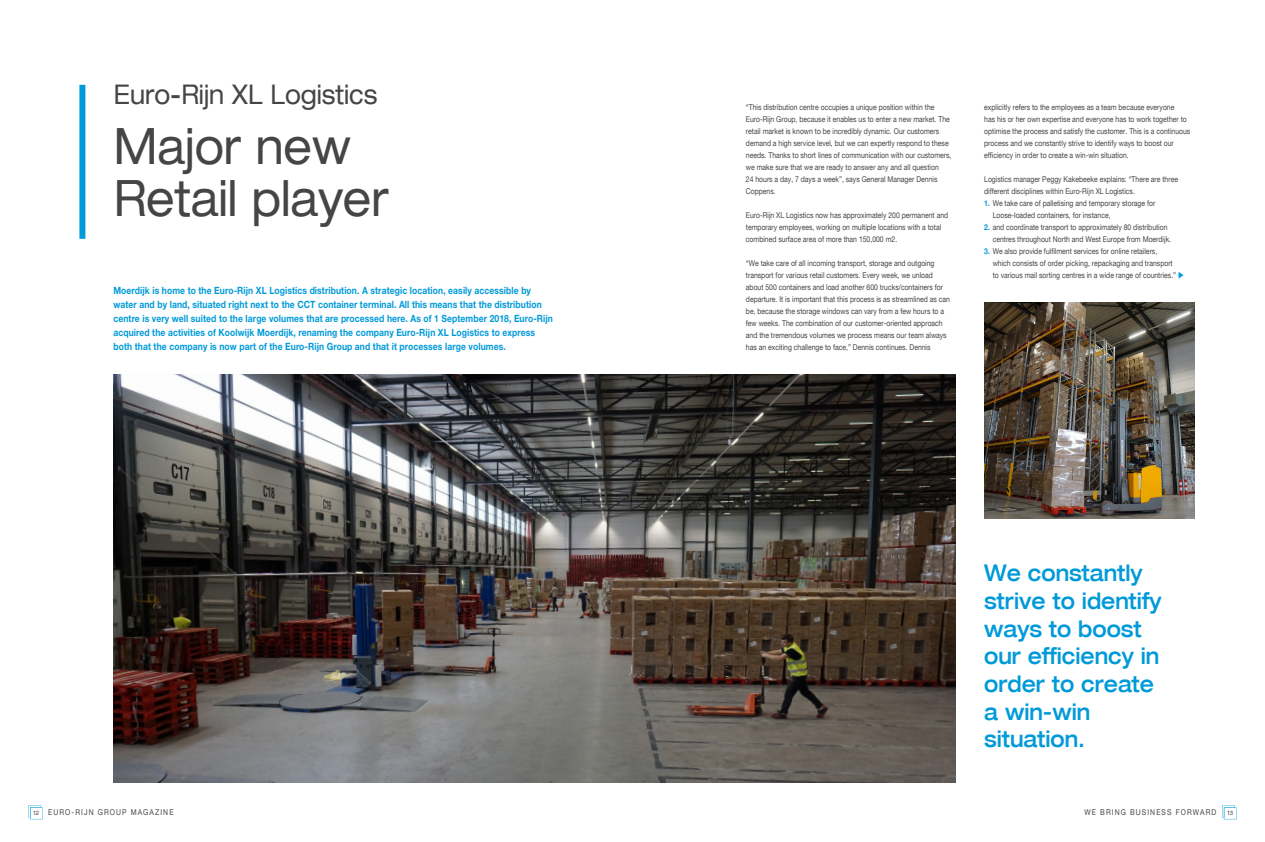
<style>
.page{position:relative;width:1265px;height:842px;background:#fff}
.page>*{position:absolute;margin:0;border:0;box-sizing:border-box;transform-origin:0 0}
.t1{font:50px "Helvetica Neue LT Regular 3";color:#454545;scale:.86 1}
.t2{font:27px "Helvetica Neue LT Regular 3";color:#454545;scale:.86 1}
.t3{font:23px/27.6px "Helvetica Neue LT Medium 2";color:#009ad9;scale:.86 1}
.t4{font:700 10px/14px "Helvetica Neue LT Std";letter-spacing:.01em;color:#009ad9;scale:.86 1}
.t5{font:8px/12px "Helvetica Neue CE";color:#454545;scale:.86 1}
.t6{font:8px "Helvetica Neue CE";letter-spacing:.16em;color:#454545;scale:.86 1}
.t7{font:6px "Helvetica Neue LT Regular 3";color:#454545;scale:.86 1}
.s1{font-family:"Helvetica Neue";font-weight:700;color:#009ad9}
.s2{color:#009ad9}
</style>
<div class="page">
<svg style="left:1222px;top:805px;width:14px;height:14px"></svg>
<svg style="left:28px;top:805px;width:15px;height:14px"></svg>
<div style="left:79px;top:85px;width:6px;height:154px;background:#009ad9"></div>
<img style="left:984px;top:302px;width:209px;height:216px">
<img style="left:113px;top:374px;width:842px;height:408px">
<p class="t2" style="left:114px;top:78px;width:308px">Euro-Rijn XL Logistics</p>
<p class="t1" style="left:114px;top:116px;width:277px">Major new</p>
<p class="t1" style="left:114px;top:168px;width:321px">Retail player</p>
<p class="t4" style="left:113px;top:283px;width:512px">Moerdijk is home to the Euro-Rijn XL Logistics distribution. A strategic location, easily accessible by water and by land, situated right next to the CCT container terminal. All this means that the distribution centre is very well suited to the large volumes that are processed here. As of 1 September 2018, Euro-Rijn acquired the activities of Koolwijk Moerdijk, renaming the company Euro-Rijn XL Logistics to express both that the company is now part of the Euro-Rijn Group and that it processes large volumes.</p>
<p class="t5" style="left:746px;top:101px;width:240px">“This distribution centre occupies a unique position within the Euro-Rijn Group, because it enables us to enter a new market. The retail market is known to be incredibly dynamic. Our customers demand a high service level, but we can expertly respond to these needs. Thanks to short lines of communication with our customers, we make sure that we are ready to answer any and all question<br>24 hours a day, 7 days a week”, says General Manager Dennis Coppens.</p>
<p class="t5" style="left:746px;top:209px;width:237px">Euro-Rijn XL Logistics now has approximately 200 permanent and temporary employees, working on multiple locations with a total combined surface area of more than 150,000 m2.</p>
<p class="t5" style="left:746px;top:257px;width:239px">“We take care of all incoming transport, storage and outgoing transport for various retail customers. Every week, we unload about 500 containers and load another 600 trucks/containers for departure. It is important that this process is as streamlined as can be, because the storage windows can vary from a few hours to a few weeks. The combination of our customer-oriented approach and the tremendous volumes we process means our team always has an exciting challenge to face,” Dennis continues. Dennis</p>
<p class="t5" style="left:984px;top:101px;width:241px">explicitly refers to the employees as a team because everyone<br>has his or her own expertise and everyone has to work together to optimise the process and satisfy the customer. This is a continuous process and we constantly strive to identify ways to boost our efficiency in order to create a win-win situation.</p>
<p class="t5" style="left:984px;top:173px;width:227px">Logistics manager Peggy Kakebeeke explains: “There are three different disciplines within Euro-Rijn XL Logistics.</p>
<p class="t5" style="left:992px;top:197px;width:191px;text-indent:-9px"><span class="s1">1.</span> We take care of palletising and temporary storage for<br>Loose-loaded containers, for instance,</p>
<p class="t5" style="left:992px;top:221px;width:209px;text-indent:-9px"><span class="s1">2.</span> and coordinate transport to approximately 80 distribution centres throughout North and West Europe from Moerdijk.</p>
<p class="t5" style="left:992px;top:245px;width:224px;text-indent:-9px"><span class="s1">3.</span> We also provide fulfilment services for online retailers,<br>which consists of order picking, repackaging and transport<br>to various mail sorting centres in a wide range of countries.” <span class="s2">◆</span></p>
<p class="t3" style="left:984px;top:559px;width:207px">We constantly strive to identify ways to boost</p>
<p class="t3" style="left:984px;top:642px;width:205px">our efficiency in order to create</p>
<p class="t3" style="left:984px;top:697px;width:125px">a win-win</p>
<p class="t3" style="left:984px;top:725px;width:119px">situation.</p>
<p class="t7" style="left:34px;top:809px;width:8px">12</p>
<p class="t6" style="left:48px;top:807px;width:147px">EURO-RIJN GROUP MAGAZINE</p>
<p class="t6" style="left:1084px;top:807px;width:155px">WE BRING BUSINESS FORWARD</p>
<p class="t7" style="left:1227px;top:809px;width:8px">13</p>
</div>
